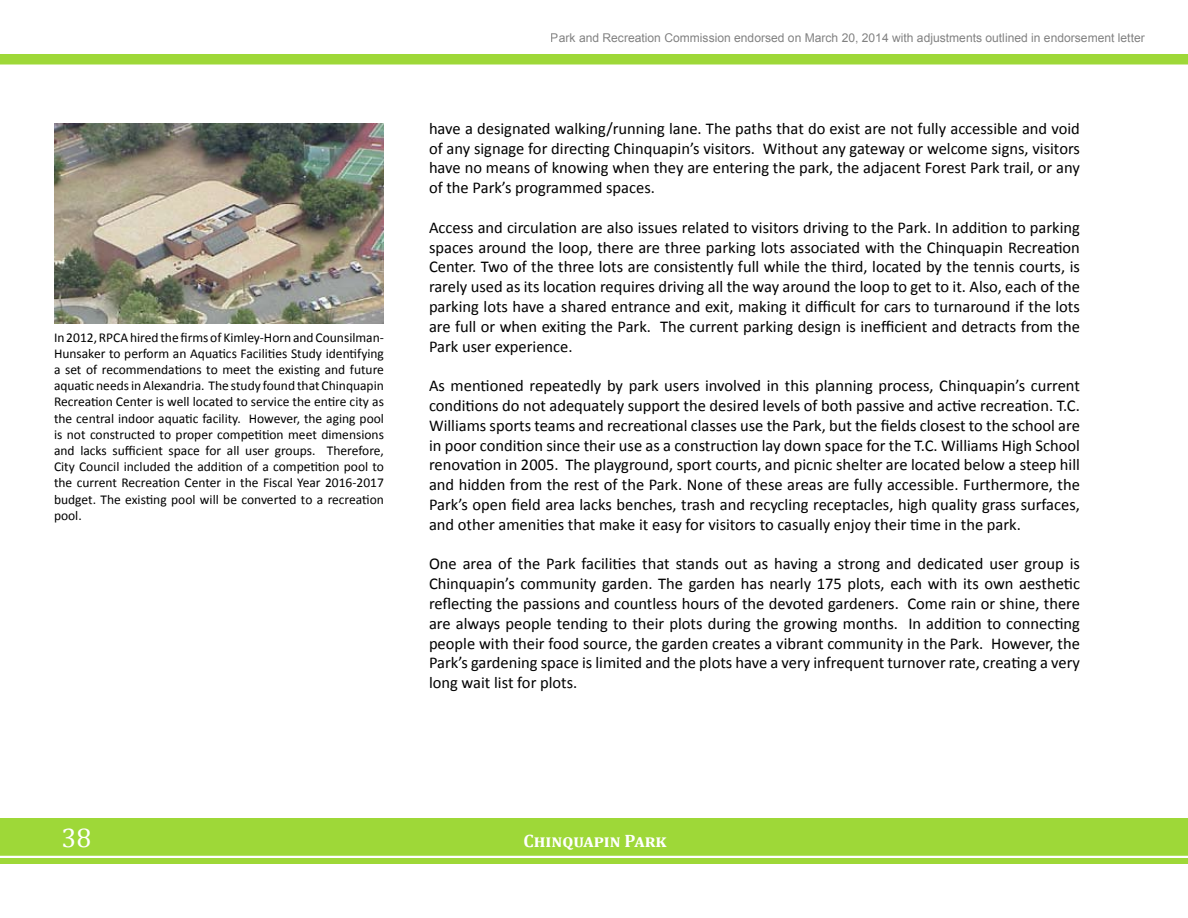
<style>
.page{position:relative;width:1188px;height:918px;background:#fff}
.page>*{position:absolute;margin:0;border:0;box-sizing:border-box;transform-origin:0 0}
.t1{font:27px "Cambria";color:#fff}
.t2{font:700 18px "Cambria";letter-spacing:.01em;color:#fff}
.t3{font:16.5px/19.8px "Calibri";color:#000;text-align:justify}
.t4{font:13.5px/16.2px "Calibri";color:#000;text-align:justify}
.t5{font:12.15px "Arial";color:rgb(0 0 0/.5)}
</style>
<div class="page">
<div style="left:0;top:819px;width:1188px;height:45px;background:#9ed838"></div>
<div style="left:1px;top:55px;width:1186px;height:9px;background:#9ed838"></div>
<div style="left:0;top:54px;width:1188px;height:10px;border:2px solid #9ed838"></div>
<hr style="left:0;top:856px;width:1188px;height:2px;background:#fff">
<img style="left:54px;top:123px;width:330px;height:201px">
<p class="t4" style="left:54px;top:329px;width:332px">In 2012, RPCA hired the firms of Kimley-Horn and Counsilman-Hunsaker to perform an Aquatics Facilities Study identifying a set of recommendations to meet the existing and future aquatic needs in Alexandria. The study found that Chinquapin Recreation Center is well located to service the entire city as the central indoor aquatic facility. However, the aging pool is not constructed to proper competition meet dimensions and lacks sufficient space for all user groups. Therefore, City Council included the addition of a competition pool to the current Recreation Center in the Fiscal Year 2016-2017 budget. The existing pool will be converted to a recreation pool.</p>
<p class="t5" style="left:551px;top:30px;width:595px">Park and Recreation Commission endorsed on March 20, 2014 with adjustments outlined in endorsement letter</p>
<p class="t3" style="left:429px;top:119px;width:652px">have a designated walking/running lane. The paths that do exist are not fully accessible and void of any signage for directing Chinquapin’s visitors. Without any gateway or welcome signs, visitors have no means of knowing when they are entering the park, the adjacent Forest Park trail, or any of the Park’s programmed spaces.</p>
<p class="t3" style="left:429px;top:218px;width:652px">Access and circulation are also issues related to visitors driving to the Park. In addition to parking spaces around the loop, there are three parking lots associated with the Chinquapin Recreation Center. Two of the three lots are consistently full while the third, located by the tennis courts, is rarely used as its location requires driving all the way around the loop to get to it. Also, each of the parking lots have a shared entrance and exit, making it difficult for cars to turnaround if the lots are full or when exiting the Park. The current parking design is inefficient and detracts from the Park user experience.</p>
<p class="t3" style="left:429px;top:376px;width:652px">As mentioned repeatedly by park users involved in this planning process, Chinquapin’s current conditions do not adequately support the desired levels of both passive and active recreation. T.C.<br>Williams sports teams and recreational classes use the Park, but the fields closest to the school are in poor condition since their use as a construction lay down space for the T.C. Williams High School renovation in 2005. The playground, sport courts, and picnic shelter are located below a steep hill and hidden from the rest of the Park. None of these areas are fully accessible. Furthermore, the Park’s open field area lacks benches, trash and recycling receptacles, high quality grass surfaces, and other amenities that make it easy for visitors to casually enjoy their time in the park.</p>
<p class="t3" style="left:429px;top:554px;width:653px">One area of the Park facilities that stands out as having a strong and dedicated user group is Chinquapin’s community garden. The garden has nearly 175 plots, each with its own aesthetic reflecting the passions and countless hours of the devoted gardeners. Come rain or shine, there are always people tending to their plots during the growing months. In addition to connecting people with their food source, the garden creates a vibrant community in the Park. However, the Park’s gardening space is limited and the plots have a very infrequent turnover rate, creating a very long wait list for plots.</p>
<h1 class="t1" style="left:62px;top:822px;width:31px">38</h1>
<p class="t2" style="left:524px;top:828px;width:144px">Chinquapin Park</p>
</div>
